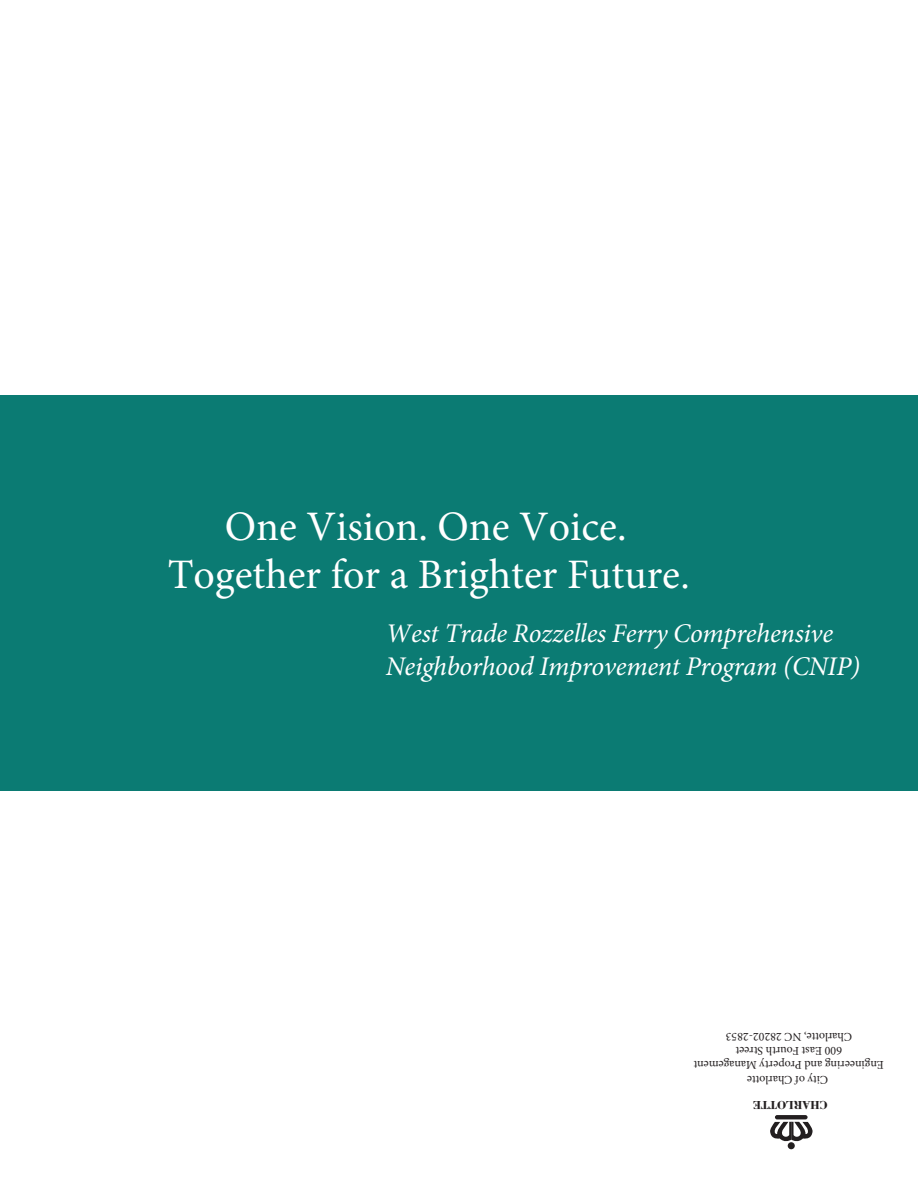
<style>
.page{position:relative;width:918px;height:1188px;background:#fff}
.page>*{position:absolute;margin:0;border:0;box-sizing:border-box;transform-origin:0 0}
.t1{font:42px/47.2px "Minion Pro";color:#fff;text-align:center}
.t2{font:italic 27px/32.4px "Minion Pro";letter-spacing:-.01em;color:#fff}
.t3{font:700 12.45px "Bodoni BT";letter-spacing:-.015em;color:#231f20}
.t4{font:12px/14.4px "Minion Pro";color:#231f20;text-align:center}
.s1{font-family:"Amasis"}
</style>
<div class="page">
<div style="left:0;top:395px;width:918px;height:396px;background:#0b7b73"></div>
<div style="left:788px;top:1142px;width:7px;height:7px;background:#231f20;border-radius:50%"></div>
<svg style="left:770px;top:1122px;width:43px;height:21px"></svg>
<svg style="left:775px;top:1115px;width:33px;height:4px"></svg>
<p class="t1" style="left:168px;top:504px;width:524px">One Vision. One Voice.<br>Together for a Brighter Future<span class="s1">.</span></p>
<p class="t2" style="left:386px;top:617px;width:476px">West Trade Rozzelles Ferry Comprehensive<br>Neighborhood Improvement Program (CNIP)</p>
<p class="t4" style="left:884px;top:1087px;width:192px;rotate:-180deg">City of Charlotte<br>Engineering and Property Management<br>600 East Fourth Street<br>Charlotte, NC 28202-2853</p>
<p class="t3" style="left:828px;top:1113px;width:76px;rotate:-180deg">CHARLOTTE</p>
</div>
